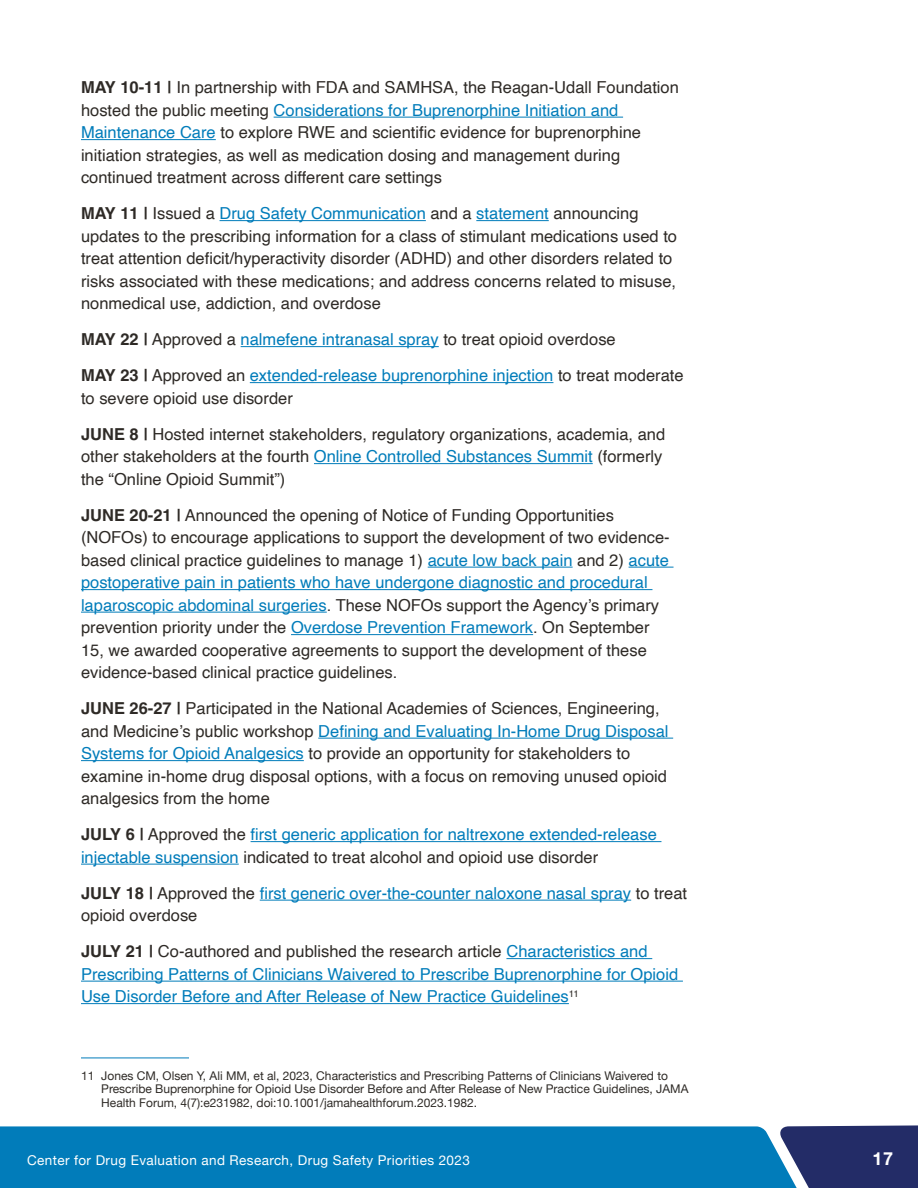
<style>
.page{position:relative;width:918px;height:1188px;background:#fff}
.page>*{position:absolute;margin:0;border:0;box-sizing:border-box;transform-origin:0 0}
.t1{font:700 18px "Helvetica Neue";color:#fff}
.Body{font:16.5px/22.5px "Helvetica";color:#2e2a26}
.Body-2{font:16.5px/22.5px "Helvetica";color:#017cba}
.t2{font:13.5px "Helvetica Neue";letter-spacing:.03em;color:#fff}
.Footnote_black{font:12px/13.5px "Helvetica Neue";color:#2e2a26}
.s1{font-weight:700}
.s2{color:#017cba}
.s3{font-weight:700;color:#2e2a26}
.s4{color:#2e2a26}
</style>
<div class="page">
<div style="left:803px;top:1125px;width:115px;height:63px;background:#232c67"></div>
<div style="left:0;top:1126px;width:803px;height:62px;background:#017cba"></div>
<hr style="left:274px;top:117px;width:349px;height:1px;background:#017cba">
<hr style="left:81px;top:139px;width:135px;height:1px;background:#017cba">
<hr style="left:220px;top:220px;width:206px;height:1px;background:#017cba">
<hr style="left:476px;top:220px;width:73px;height:1px;background:#017cba">
<hr style="left:241px;top:346px;width:198px;height:1px;background:#017cba">
<hr style="left:250px;top:382px;width:303px;height:1px;background:#017cba">
<hr style="left:314px;top:463px;width:279px;height:1px;background:#017cba">
<hr style="left:428px;top:567px;width:145px;height:1px;background:#017cba">
<hr style="left:629px;top:567px;width:45px;height:1px;background:#017cba">
<hr style="left:81px;top:589px;width:571px;height:1px;background:#017cba">
<hr style="left:81px;top:612px;width:246px;height:1px;background:#017cba">
<hr style="left:291px;top:634px;width:242px;height:1px;background:#017cba">
<hr style="left:318px;top:738px;width:355px;height:1px;background:#017cba">
<hr style="left:81px;top:760px;width:223px;height:1px;background:#017cba">
<hr style="left:251px;top:841px;width:410px;height:1px;background:#017cba">
<hr style="left:81px;top:864px;width:158px;height:1px;background:#017cba">
<hr style="left:260px;top:900px;width:371px;height:1px;background:#017cba">
<hr style="left:506px;top:958px;width:146px;height:1px;background:#017cba">
<hr style="left:81px;top:981px;width:602px;height:1px;background:#017cba">
<hr style="left:81px;top:1003px;width:488px;height:1px;background:#017cba">
<hr style="left:81px;top:1058px;width:108px;height:1px;background:#017cba">
<p class="Body" style="left:81px;top:77px;width:599px"><span class="s1">MAY 10-11 |</span> In partnership with FDA and SAMHSA, the Reagan-Udall Foundation hosted the public meeting <span class="s2">Considerations for Buprenorphine Initiation and Maintenance Care</span> to explore RWE and scientific evidence for buprenorphine initiation strategies, as well as medication dosing and management during continued treatment across different care settings</p>
<p class="Body" style="left:81px;top:203px;width:598px"><span class="s1">MAY 11 |</span> Issued a <span class="s2">Drug Safety Communication</span> and a <span class="s2">statement</span> announcing updates to the prescribing information for a class of stimulant medications used to treat attention deficit/hyperactivity disorder (ADHD) and other disorders related to risks associated with these medications; and address concerns related to misuse, nonmedical use, addiction, and overdose</p>
<p class="Body" style="left:81px;top:329px;width:536px"><span class="s1">MAY 22 |</span> Approved a <span class="s2">nalmefene intranasal spray</span> to treat opioid overdose</p>
<p class="Body" style="left:81px;top:365px;width:604px"><span class="s1">MAY 23 |</span> Approved an <span class="s2">extended-release buprenorphine injection</span> to treat moderate to severe opioid use disorder</p>
<p class="Body" style="left:81px;top:423px;width:586px"><span class="s1">JUNE 8 |</span> Hosted internet stakeholders, regulatory organizations, academia, and other stakeholders at the fourth <span class="s2">Online Controlled Substances Summit</span> (formerly the “Online Opioid Summit”)</p>
<p class="Body" style="left:81px;top:504px;width:590px"><span class="s1">JUNE 20-21 |</span> Announced the opening of Notice of Funding Opportunities (NOFOs) to encourage applications to support the development of two evidence&shy;based clinical practice guidelines to manage 1) <span class="s2">acute low back pain</span> and 2) <span class="s2">acute postoperative pain in patients who have undergone diagnostic and procedural laparoscopic abdominal surgeries</span>. These NOFOs support the Agency’s primary prevention priority under the <span class="s2">Overdose Prevention Framework</span>. On September 15, we awarded cooperative agreements to support the development of these evidence-based clinical practice guidelines.</p>
<p class="Body" style="left:81px;top:698px;width:589px"><span class="s1">JUNE 26-27 |</span> Participated in the National Academies of Sciences, Engineering, and Medicine’s public workshop <span class="s2">Defining and Evaluating In-Home Drug Disposal Systems for Opioid Analgesics</span> to provide an opportunity for stakeholders to examine in-home drug disposal options, with a focus on removing unused opioid analgesics from the home</p>
<p class="Body-2" style="left:81px;top:824px;width:577px"><span class="s3">JULY 6 |</span> <span class="s4">Approved the</span> first generic application for naltrexone extended-release injectable suspension <span class="s4">indicated to treat alcohol and opioid use disorder</span></p>
<p class="Body-2" style="left:81px;top:882px;width:608px"><span class="s3">JULY 18 |</span> <span class="s4">Approved the</span> first generic over-the-counter naloxone nasal spray <span class="s4">to treat opioid overdose</span></p>
<p class="Body-2" style="left:81px;top:941px;width:599px"><span class="s3">JULY 21 |</span> <span class="s4">Co-authored and published the research article</span> Characteristics and<br>Prescribing Patterns of Clinicians Waivered to Prescribe Buprenorphine for Opioid<br>Use Disorder Before and After Release of New Practice Guidelines<sup>11</sup></p>
<p class="Footnote_black" style="left:101px;top:1070px;width:589px;text-indent:-20px">11 Jones CM, Olsen Y, Ali MM, et al, 2023, Characteristics and Prescribing Patterns of Clinicians Waivered to<br>Prescribe Buprenorphine for Opioid Use Disorder Before and After Release of New Practice Guidelines, JAMA<br>Health Forum, 4(7):e231982, doi:10. 1001/jamahealthforum.2023. 1982.</p>
<p class="t2" style="left:27px;top:1150px;width:444px">Center for Drug Evaluation and Research, Drug Safety Priorities 2023</p>
<p class="t1" style="left:873px;top:1144px;width:22px">17</p>
</div>
